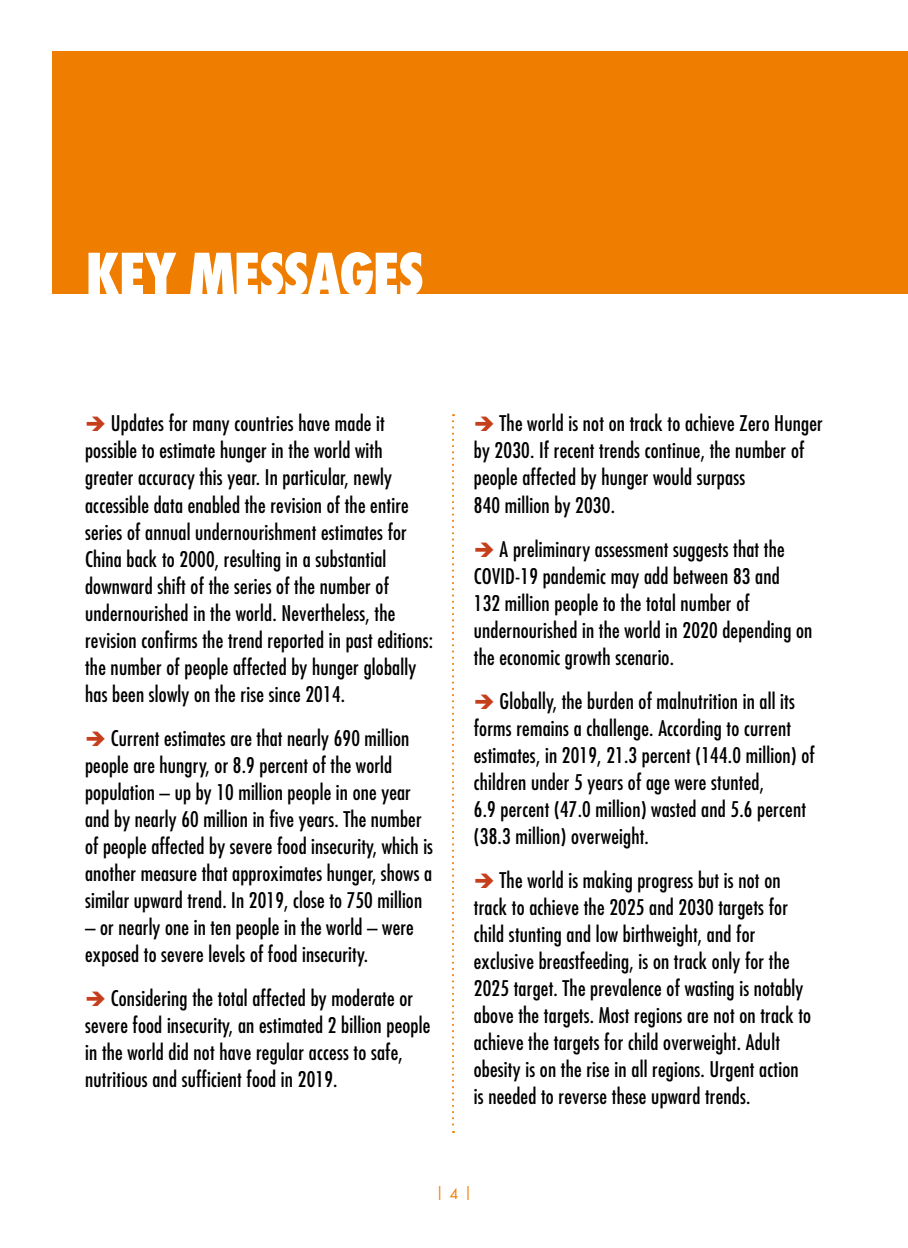
<style>
.page{position:relative;width:908px;height:1248px;background:#fff}
.page>*{position:absolute;margin:0;border:0;box-sizing:border-box;transform-origin:0 0}
.t1{font:800 condensed 56px "Futura Std";letter-spacing:-.04em;color:#fff}
.t2{font:condensed 21px/27px "Futura Std";letter-spacing:.01em;color:#000}
.t3{font:14px "Futura Std";color:#ef7d00}
.s1{color:#c63f1c}
</style>
<div class="page">
<div style="left:52px;top:51px;width:855px;height:243px;background:#ef7d00"></div>
<svg style="left:452px;top:414px;width:2px;height:718px"></svg>
<h1 class="t1" style="left:85px;top:239px;width:341px">KEY MESSAGES</h1>
<p class="t2" style="left:85px;top:410px;width:349px"><span class="s1">➔</span> Updates for many countries have made it possible to estimate hunger in the world with greater accuracy this year. In particular, newly accessible data enabled the revision of the entire series of annual undernourishment estimates for China back to 2000, resulting in a substantial downward shift of the series of the number of undernourished in the world. Nevertheless, the revision confirms the trend reported in past editions: the number of people affected by hunger globally has been slowly on the rise since 2014.</p>
<p class="t2" style="left:85px;top:724px;width:349px"><span class="s1">➔</span> Current estimates are that nearly 690 million people are hungry, or 8.9 percent of the world population – up by 10 million people in one year and by nearly 60 million in five years. The number of people affected by severe food insecurity, which is another measure that approximates hunger, shows a similar upward trend. In 2019, close to 750 million</p>
<p class="t2" style="left:85px;top:913px;width:330px">– or nearly one in ten people in the world – were exposed to severe levels of food insecurity.</p>
<p class="t2" style="left:85px;top:984px;width:346px"><span class="s1">➔</span> Considering the total affected by moderate or severe food insecurity, an estimated 2 billion people in the world did not have regular access to safe, nutritious and sufficient food in 2019.</p>
<p class="t2" style="left:473px;top:410px;width:350px"><span class="s1">➔</span> The world is not on track to achieve Zero Hunger by 2030. If recent trends continue, the number of people affected by hunger would surpass<br>840 million by 2030.</p>
<p class="t2" style="left:473px;top:535px;width:340px"><span class="s1">➔</span> A preliminary assessment suggests that the COVID-19 pandemic may add between 83 and<br>132 million people to the total number of undernourished in the world in 2020 depending on the economic growth scenario.</p>
<p class="t2" style="left:473px;top:687px;width:342px"><span class="s1">➔</span> Globally, the burden of malnutrition in all its forms remains a challenge. According to current estimates, in 2019, 21.3 percent (144.0 million) of children under 5 years of age were stunted,<br>6.9 percent (47.0 million) wasted and 5.6 percent (38.3 million) overweight.</p>
<p class="t2" style="left:473px;top:866px;width:338px"><span class="s1">➔</span> The world is making progress but is not on track to achieve the 2025 and 2030 targets for child stunting and low birthweight, and for exclusive breastfeeding, is on track only for the 2025 target. The prevalence of wasting is notably above the targets. Most regions are not on track to achieve the targets for child overweight. Adult obesity is on the rise in all regions. Urgent action is needed to reverse these upward trends.</p>
<p class="t3" style="left:436px;top:1182px;width:38px">| 4 |</p>
</div>
